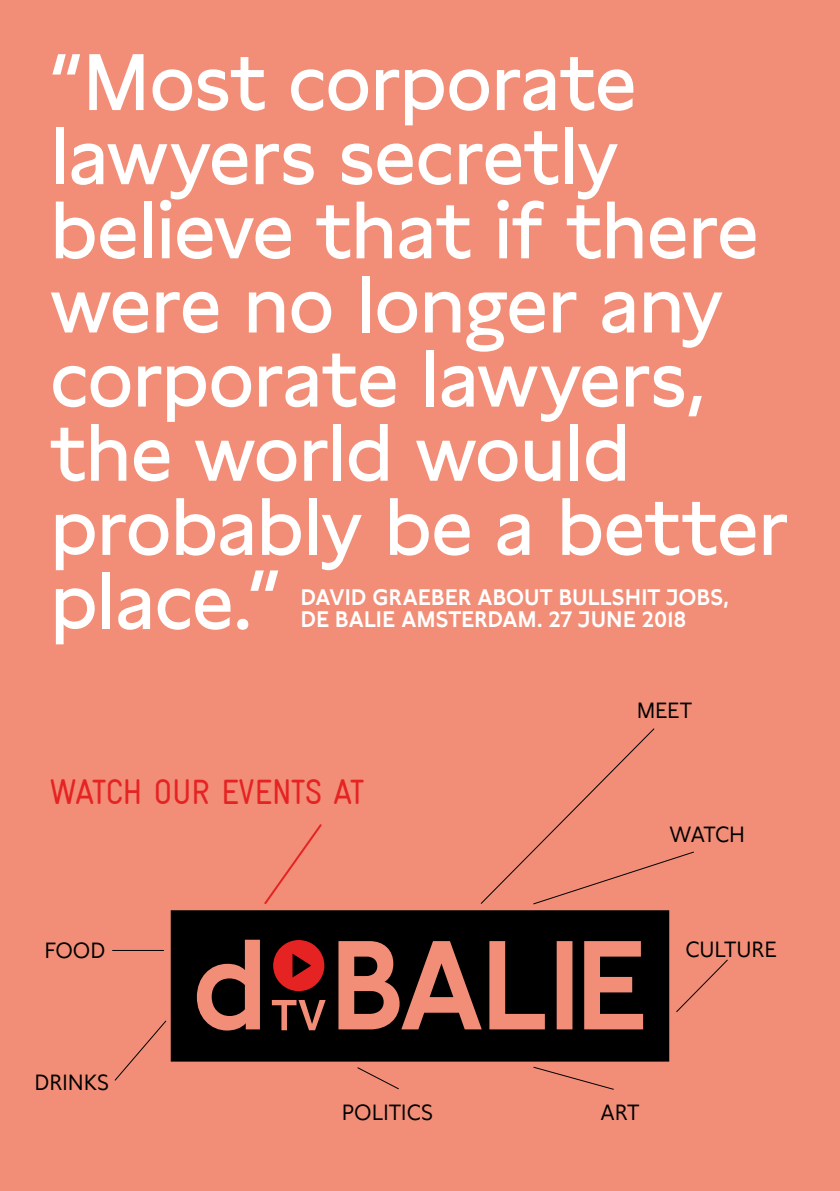
<style>
.page{position:relative;width:840px;height:1191px;background:#fff}
.page>*{position:absolute;margin:0;border:0;box-sizing:border-box;transform-origin:0 0}
.t1{font:79.8px/74.2px "Lynstone";letter-spacing:-.025em;color:#fff}
.t2{font:35.4px "Gravur Condensed";letter-spacing:-.02em;color:#e52322}
.t3{font:600 22.4px/22.2px "Lynstone";letter-spacing:-.005em;color:#fff}
.t4{font:22px "Lynstone";letter-spacing:-.005em;color:#000}
</style>
<div class="page">
<div style="left:0;top:0;width:839px;height:1191px;background:#f28e77"></div>
<svg style="left:264px;top:824px;width:58px;height:80px"></svg>
<svg style="left:114px;top:1020px;width:53px;height:61px"></svg>
<svg style="left:357px;top:1067px;width:42px;height:23px"></svg>
<svg style="left:533px;top:1066px;width:81px;height:24px"></svg>
<svg style="left:676px;top:959px;width:52px;height:54px"></svg>
<hr style="left:112px;top:950px;width:52px;height:1px;background:#000">
<svg style="left:480px;top:728px;width:214px;height:177px"></svg>
<svg style="left:171px;top:910px;width:497px;height:151px;fill:#000"></svg>
<p class="t1" style="left:50px;top:46px;width:740px">“Most corporate lawyers secretly believe that if there were no longer any corporate lawyers, the world would probably be a better place.”</p>
<p class="t3" style="left:300px;top:586px;width:429px">DAVID GRAEBER ABOUT BULLSHIT JOBS,<br>DE BALIE AMSTERDAM. 27 JUNE 2018</p>
<p class="t2" style="left:50px;top:772px;width:316px">WATCH OUR EVENTS AT</p>
<p class="t4" style="left:44px;top:937px;width:62px">FOOD</p>
<p class="t4" style="left:35px;top:1069px;width:76px">DRINKS</p>
<p class="t4" style="left:636px;top:697px;width:57px">MEET</p>
<p class="t4" style="left:669px;top:821px;width:77px">WATCH</p>
<p class="t4" style="left:685px;top:935px;width:93px">CULTURE</p>
<p class="t4" style="left:342px;top:1098px;width:93px">POLITICS</p>
<p class="t4" style="left:600px;top:1098px;width:41px">ART</p>
</div>
